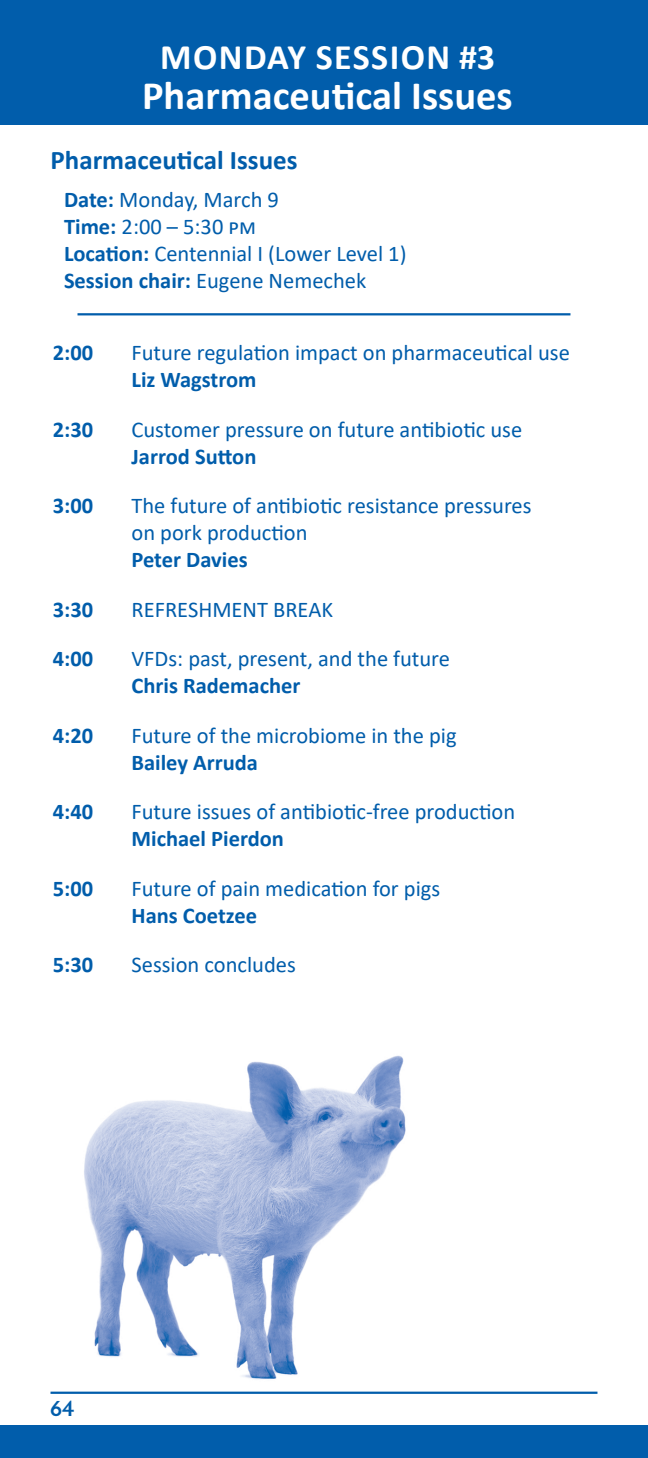
<style>
.page{position:relative;width:648px;height:1458px;background:#fff}
.page>*{position:absolute;margin:0;border:0;box-sizing:border-box;transform-origin:0 0}
.Left_Heading{font:700 40.5px "Calibri";color:#fff}
.Left_Heading-2{font:700 36px "Calibri";letter-spacing:.04em;color:#fff}
.Heading_1{font:700 27px "Calibri";color:#015dab}
.Schedule_2{font:22.5px/27px "Calibri";color:#015dab}
.Schedule_2-2{font:700 22.5px "Calibri";color:#015dab}
.Date-Time{font:22.5px "Calibri";color:#015dab}
.t1{font:600 22.5px "Hypatia Sans Pro";color:#015dab}
.s1{font-weight:700}
</style>
<div class="page">
<div style="left:0;top:1425px;width:648px;height:33px;background:#015dab"></div>
<div style="left:0;top:0;width:648px;height:125px;background:#015dab"></div>
<hr style="left:78px;top:313px;width:492px;height:2px;background:#015dab">
<hr style="left:51px;top:1392px;width:546px;height:2px;background:#015dab">
<img style="left:84px;top:1055px;width:322px;height:325px">
<p class="Left_Heading-2" style="left:160px;top:31px;width:336px">MONDAY SESSION #3</p>
<p class="Left_Heading" style="left:142px;top:67px;width:372px">Pharmaceutical Issues</p>
<p class="Heading_1" style="left:51px;top:141px;width:249px">Pharmaceutical Issues</p>
<p class="Date-Time" style="left:64px;top:184px;width:216px"><span class="s1">Date:</span> Monday, March 9</p>
<p class="Date-Time" style="left:64px;top:211px;width:194px"><span class="s1">Time:</span> 2:00 – 5:30 pm</p>
<p class="Date-Time" style="left:64px;top:238px;width:344px"><span class="s1">Location:</span> Centennial I (Lower Level 1)</p>
<p class="Date-Time" style="left:64px;top:265px;width:304px"><span class="s1">Session chair:</span> Eugene Nemechek</p>
<p class="Schedule_2-2" style="left:53px;top:337px;width:42px">2:00</p>
<p class="Schedule_2" style="left:132px;top:338px;width:440px">Future regulation impact on pharmaceutical use</p>
<p class="Schedule_2-2" style="left:132px;top:364px;width:127px">Liz Wagstrom</p>
<p class="Schedule_2-2" style="left:53px;top:413px;width:42px">2:30</p>
<p class="Schedule_2" style="left:132px;top:415px;width:392px">Customer pressure on future antibiotic use</p>
<p class="Schedule_2-2" style="left:132px;top:440px;width:126px">Jarrod Sutton</p>
<p class="Schedule_2-2" style="left:53px;top:490px;width:42px">3:00</p>
<p class="Schedule_2" style="left:132px;top:491px;width:402px">The future of antibiotic resistance pressures on pork production</p>
<p class="Schedule_2-2" style="left:132px;top:544px;width:118px">Peter Davies</p>
<p class="Schedule_2-2" style="left:53px;top:593px;width:42px">3:30</p>
<p class="Schedule_2" style="left:132px;top:595px;width:203px">REFRESHMENT BREAK</p>
<p class="Schedule_2-2" style="left:53px;top:643px;width:42px">4:00</p>
<p class="Schedule_2" style="left:132px;top:644px;width:320px">VFDs: past, present, and the future</p>
<p class="Schedule_2-2" style="left:132px;top:670px;width:170px">Chris Rademacher</p>
<p class="Schedule_2-2" style="left:53px;top:719px;width:42px">4:20</p>
<p class="Schedule_2" style="left:132px;top:721px;width:327px">Future of the microbiome in the pig</p>
<p class="Schedule_2-2" style="left:132px;top:746px;width:128px">Bailey Arruda</p>
<p class="Schedule_2-2" style="left:53px;top:796px;width:42px">4:40</p>
<p class="Schedule_2" style="left:132px;top:797px;width:385px">Future issues of antibiotic-free production</p>
<p class="Schedule_2-2" style="left:132px;top:823px;width:154px">Michael Pierdon</p>
<p class="Schedule_2-2" style="left:53px;top:872px;width:42px">5:00</p>
<p class="Schedule_2" style="left:132px;top:874px;width:310px">Future of pain medication for pigs</p>
<p class="Schedule_2-2" style="left:132px;top:899px;width:127px">Hans Coetzee</p>
<p class="Schedule_2-2" style="left:53px;top:949px;width:42px">5:30</p>
<p class="Schedule_2" style="left:132px;top:950px;width:166px">Session concludes</p>
<p class="t1" style="left:50px;top:1393px;width:26px">64</p>
</div>
